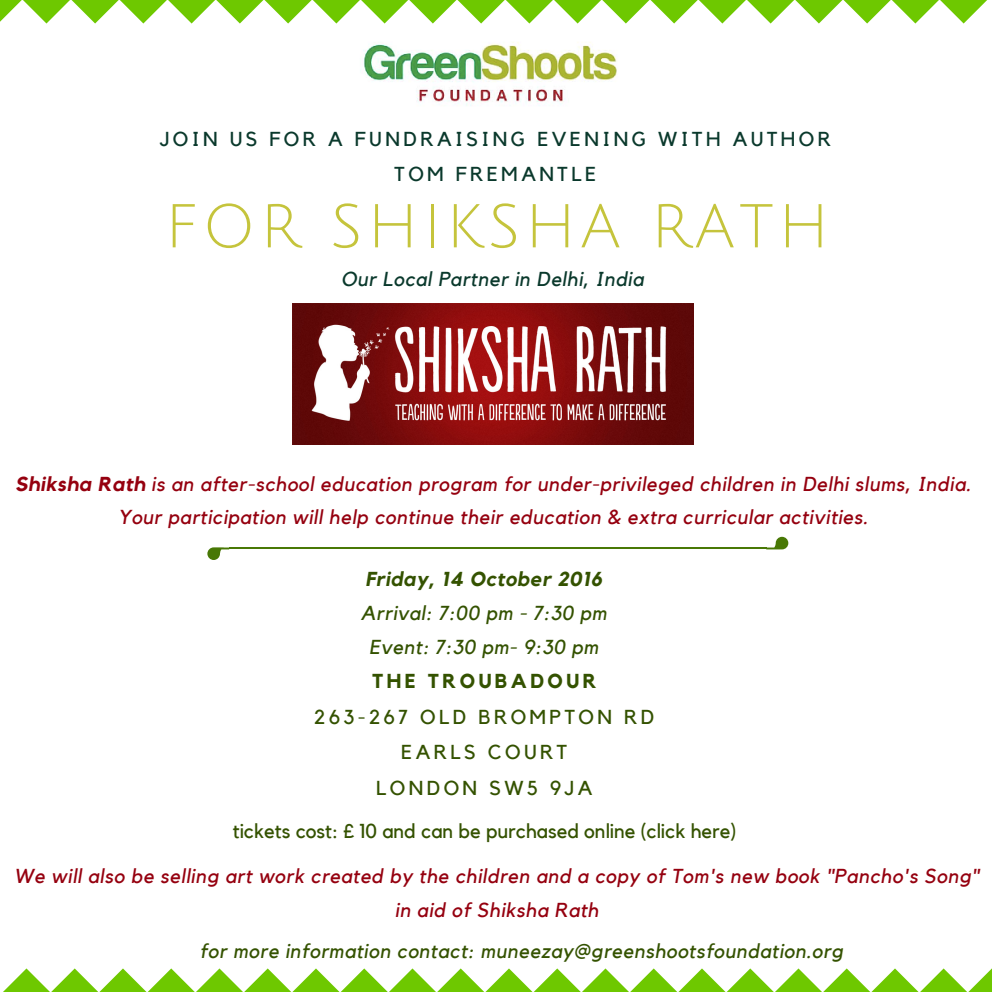
<style>
.page{position:relative;width:992px;height:992px;background:#fff}
.page>*{position:absolute;margin:0;border:0;box-sizing:border-box;transform-origin:0 0}
.t1{font:60.5px "Julius Sans One";letter-spacing:.07em;color:#c5c43c}
.t2{font:italic 20.25px/33.8px "Kollektif";letter-spacing:.03em;color:#95000f;text-align:center}
.t3{font:italic 20.25px/33.8px "Kollektif";letter-spacing:.03em;color:#345200;text-align:center}
.t4{font:20.25px/35.8px "Kollektif";letter-spacing:.17em;color:#0a392c;text-align:center}
.t5{font:20.25px "Kollektif";color:#345200}
.t6{font:20.25px/35.8px "Kollektif";letter-spacing:.17em;color:#345200;text-align:center}
.t7{font:italic 20.25px "Kollektif";letter-spacing:.03em;color:#0a392c}
.t8{font:italic 700 20.25px "Kollektif";letter-spacing:.03em;color:#345200}
.t9{font:700 20.25px "Kollektif";letter-spacing:.17em;color:#345200}
.s1{font-weight:700}
</style>
<div class="page">
<img style="left:363px;top:42px;width:254px;height:64px">
<img style="left:292px;top:304px;width:402px;height:140px">
<svg style="left:0;top:0;width:987px;height:24px"></svg>
<svg style="left:3px;top:968px;width:989px;height:24px"></svg>
<hr style="left:229px;top:547px;width:538px;height:2px;background:#487805">
<svg style="left:207px;top:547px;width:22px;height:13px"></svg>
<svg style="left:767px;top:537px;width:21px;height:12px"></svg>
<p class="t4" style="left:160px;top:122px;width:673px">JOIN US FOR A FUNDRAISING EVENING WITH AUTHOR<br>TOM FREMANTLE</p>
<h1 class="t1" style="left:165px;top:195px;width:666px">FOR SHIKSHA RATH</h1>
<p class="t7" style="left:341px;top:270px;width:304px">Our Local Partner in Delhi, India</p>
<p class="t2" style="left:15px;top:467px;width:957px"><span class="s1">Shiksha Rath</span> is an after-school education program for under-privileged children in Delhi slums, India.<br>Your participation will help continue their education &amp; extra curricular activities.</p>
<p class="t8" style="left:365px;top:570px;width:238px">Friday, 14 October 2016</p>
<p class="t3" style="left:361px;top:597px;width:247px">Arrival: 7:00 pm - 7:30 pm<br>Event: 7:30 pm- 9:30 pm</p>
<p class="t9" style="left:372px;top:672px;width:226px">THE TROUBADOUR</p>
<p class="t6" style="left:314px;top:699px;width:342px">263-267 OLD BROMPTON RD<br>EARLS COURT<br>LONDON SW5 9JA</p>
<p class="t5" style="left:233px;top:822px;width:505px">tickets cost: £ 10 and can be purchased online (click here)</p>
<p class="t2" style="left:14px;top:859px;width:966px">We will also be selling art work created by the children and a copy of Tom's new book "Pancho's Song" in aid of Shiksha Rath</p>
<p class="t3" style="left:200px;top:934px;width:645px">for more information contact: muneezay@greenshootsfoundation.org</p>
</div>
